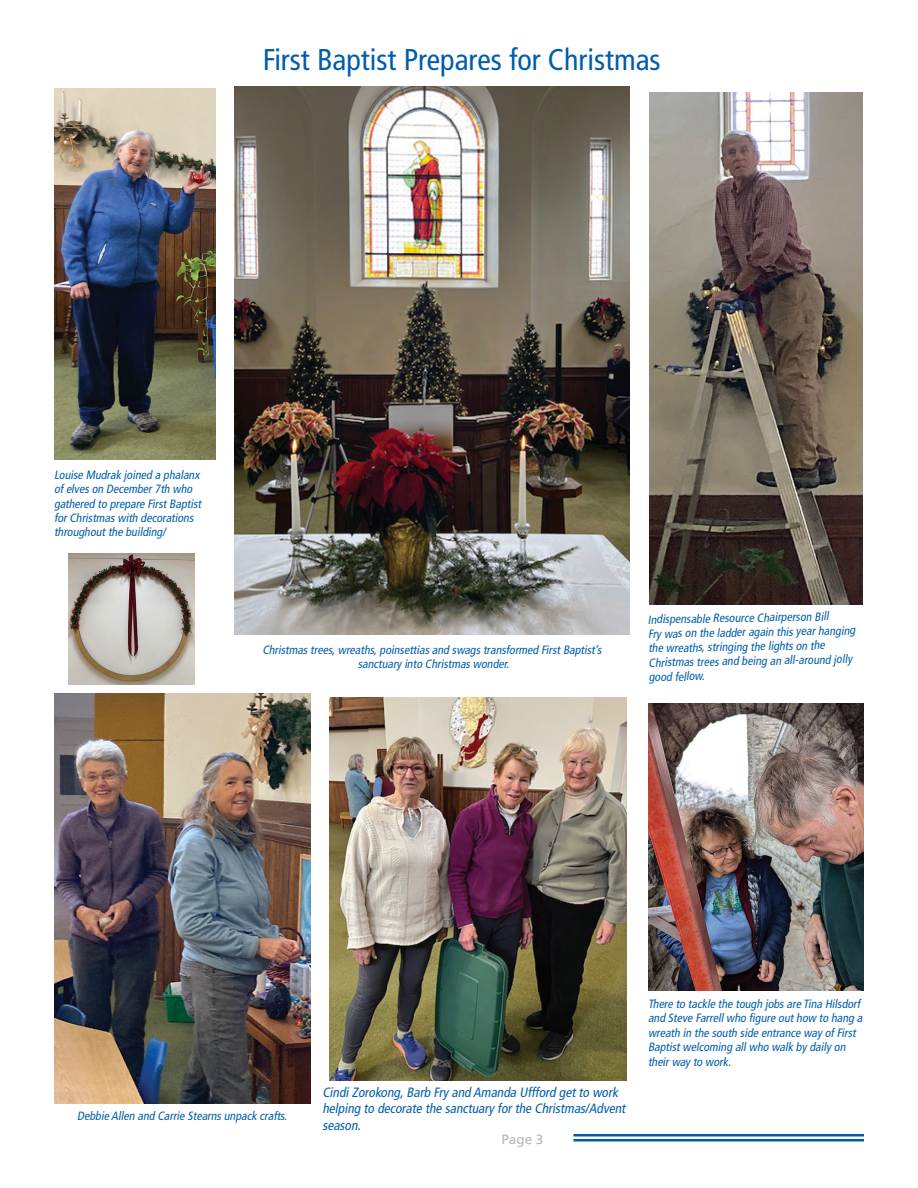
<style>
.page{position:relative;width:918px;height:1188px;background:#fff}
.page>*{position:absolute;margin:0;border:0;box-sizing:border-box;transform-origin:0 0}
.t1{font:condensed 30px "Frutiger LT";color:#015dab}
.t2{font:italic condensed 13.5px/16.2px "Frutiger LT";color:#015dab}
.t3{font:13.5px "Frutiger LT";color:#b5b6ba}
.t4{font:italic condensed 12px/14.4px "Frutiger LT";color:#015dab}
</style>
<div class="page">
<hr style="left:573px;top:1134px;width:291px;height:2px;background:#015dab">
<hr style="left:573px;top:1139px;width:291px;height:2px;background:#015dab">
<img style="left:648px;top:704px;width:216px;height:286px">
<img style="left:649px;top:92px;width:214px;height:513px">
<img style="left:54px;top:89px;width:162px;height:370px">
<img style="left:54px;top:693px;width:256px;height:411px">
<img style="left:234px;top:87px;width:396px;height:547px">
<img style="left:329px;top:698px;width:297px;height:382px">
<img style="left:68px;top:554px;width:127px;height:130px">
<p class="t1" style="left:263px;top:42px;width:400px">First Baptist Prepares for Christmas</p>
<p class="t4" style="left:54px;top:468px;width:151px">Louise Mudrak joined a phalanx ofelveson December7th who gathered to prepare FirstBaptist forChristmaswith decorations throughoutthe building/</p>
<p class="t4" style="left:262px;top:643px;width:343px;text-align:center">Christmastrees,wreaths,poinsettiasand swagstransformed FirstBaptist’s sanctuary into Christmaswonder.</p>
<p class="t4" style="left:648px;top:612px;width:209px;rotate:-1deg">Indispensable Resource Chairperson Bill<br>Fry was on the ladder again this year hanging the wreaths, stringing the lights on the Christmas trees and being an all-around jolly good fellow.</p>
<p class="t4" style="left:648px;top:997px;width:218px">There to tackle the tough jobsare Tina Hilsdorf and Steve Farrellwho figure outhow to hang a wreath in the south side entrance way ofFirst Baptistwelcoming allwho walk by daily on theirway to work.</p>
<p class="t4" style="left:77px;top:1108px;width:214px">Debbie Allen and Carrie Stearnsunpack crafts.</p>
<p class="t2" style="left:322px;top:1084px;width:307px">CindiZorokong,Barb Fry and Amanda Uffford getto work helping to decorate the sanctuary forthe Christmas/Advent season.</p>
<p class="t3" style="left:501px;top:1132px;width:44px">Page 3</p>
</div>
